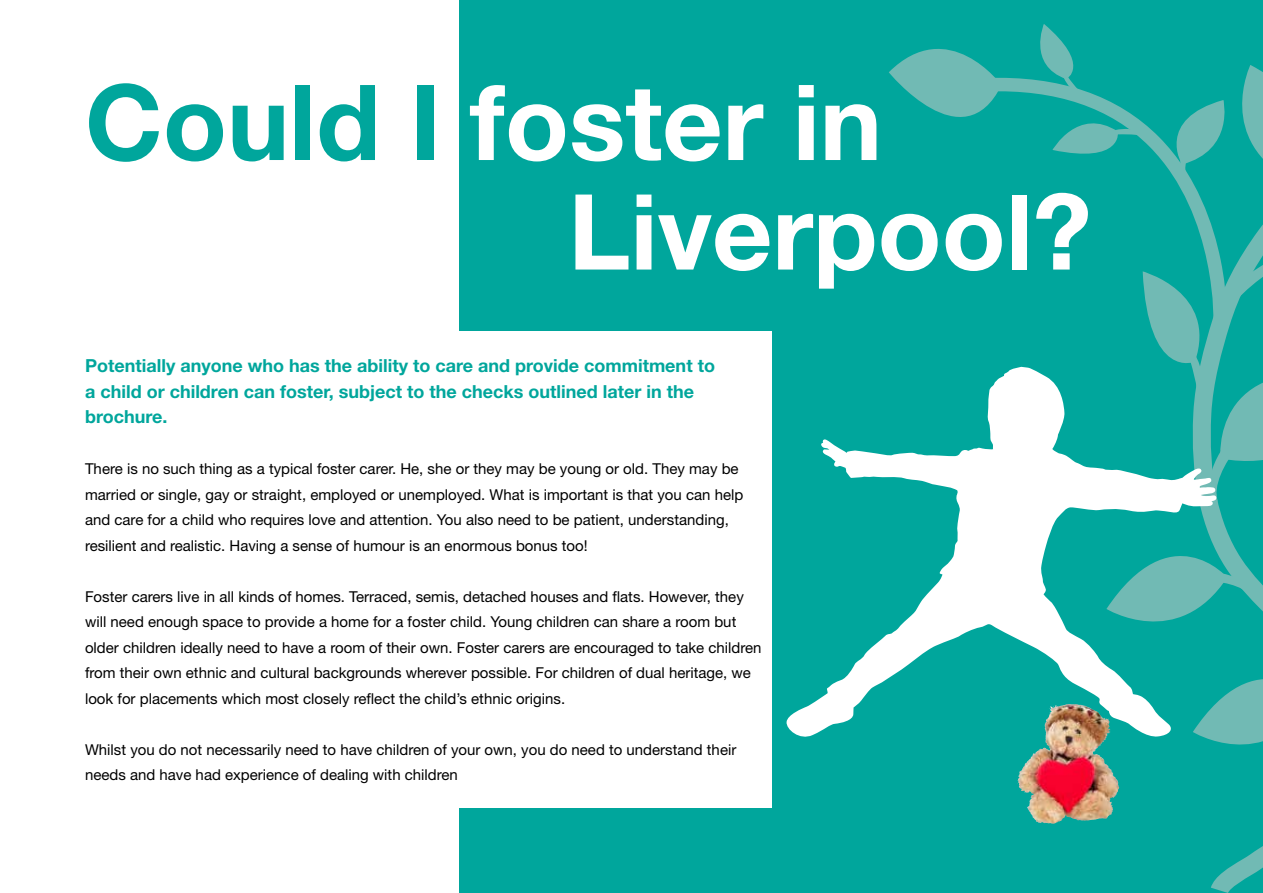
<style>
.page{position:relative;width:1263px;height:893px;background:#fff}
.page>*{position:absolute;margin:0;border:0;box-sizing:border-box;transform-origin:0 0}
.t1{font:700 105px/109.5px "Helvetica Neue LT Std";color:#fff}
.t2{font:700 18px/25.5px "Helvetica Neue LT Std";color:#00a69c}
.t3{font:15px/25.5px "Helvetica Neue LT Std";color:#000}
.s1{color:#00a69c}
</style>
<div class="page">
<div style="left:459px;top:0;width:804px;height:893px;background:#00a69c"></div>
<div style="left:77px;top:332px;width:695px;height:476px;background:#fff"></div>
<svg style="left:889px;top:49px;width:103px;height:68px"></svg>
<svg style="left:1211px;top:224px;width:52px;height:669px"></svg>
<svg style="left:1106px;top:512px;width:157px;height:263px"></svg>
<svg style="left:1040px;top:24px;width:223px;height:135px"></svg>
<svg style="left:1151px;top:246px;width:112px;height:257px"></svg>
<svg style="left:986px;top:75px;width:242px;height:252px"></svg>
<svg style="left:786px;top:367px;width:431px;height:374px"></svg>
<img style="left:1049px;top:704px;width:20px;height:12px">
<h1 class="t1" style="left:568px;top:66px;width:525px;text-indent:-483px"><span class="s1">Could I</span> foster in<br>Liverpool?</h1>
<p class="t2" style="left:85px;top:353px;width:631px">Potentially anyone who has the ability to care and provide commitment to a child or children can foster, subject to the checks outlined later in the brochure.</p>
<p class="t3" style="left:85px;top:456px;width:660px">There is no such thing as a typical foster carer. He, she or they may be young or old. They may be married or single, gay or straight, employed or unemployed. What is important is that you can help and care for a child who requires love and attention. You also need to be patient, understanding, resilient and realistic. Having a sense of humour is an enormous bonus too!</p>
<p class="t3" style="left:85px;top:583px;width:678px">Foster carers live in all kinds of homes. Terraced, semis, detached houses and flats. However, they will need enough space to provide a home for a foster child. Young children can share a room but older children ideally need to have a room of their own. Foster carers are encouraged to take children from their own ethnic and cultural backgrounds wherever possible. For children of dual heritage, we look for placements which most closely reflect the child’s ethnic origins.</p>
<p class="t3" style="left:85px;top:736px;width:653px">Whilst you do not necessarily need to have children of your own, you do need to understand their needs and have had experience of dealing with children</p>
</div>
